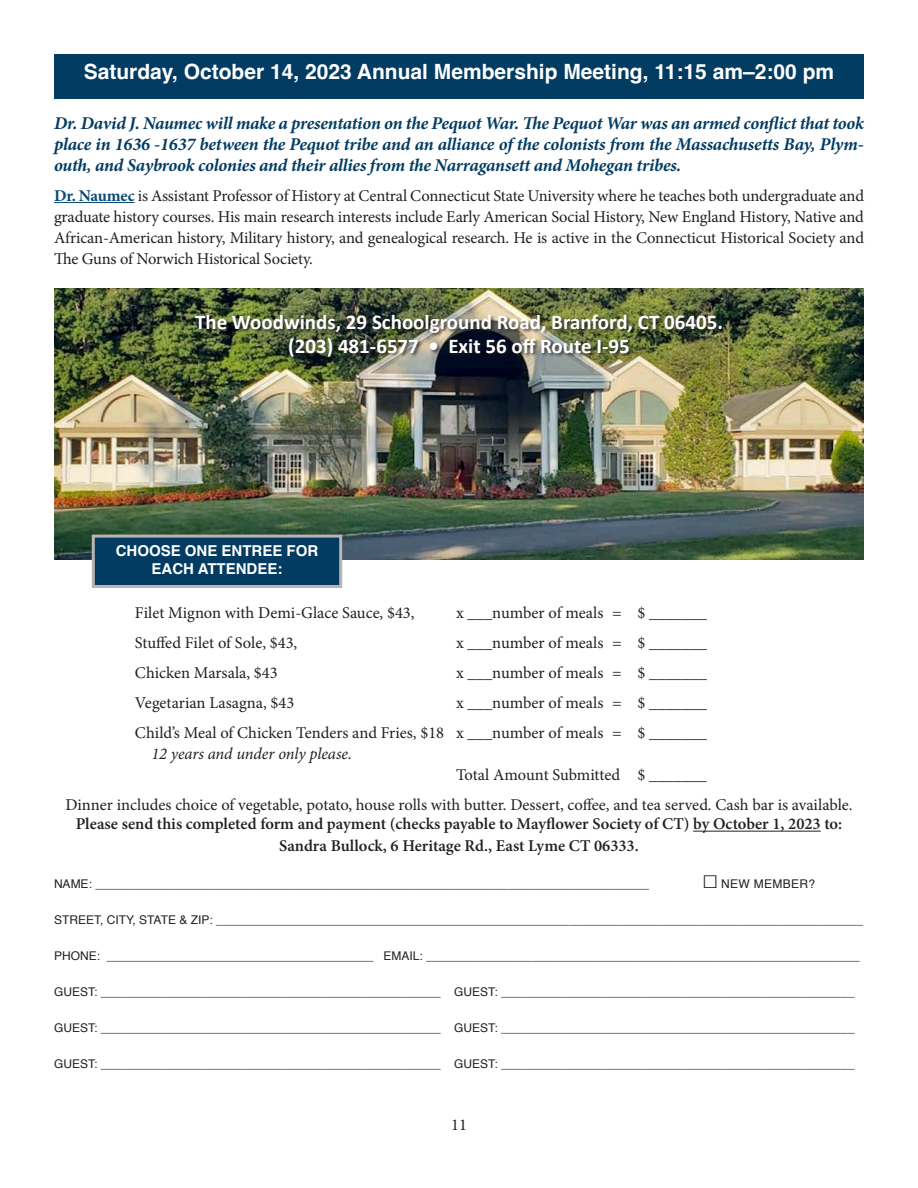
<style>
.page{position:relative;width:918px;height:1188px;background:#fff}
.page>*{position:absolute;margin:0;border:0;box-sizing:border-box;transform-origin:0 0}
.t1{font:700 21px "Calibri";color:#fff}
.t2{font:700 21px "Helvetica";color:#fff}
.t3{font:italic 700 18px/21px "Minion Pro";letter-spacing:-.015em;color:#023c63;text-align:justify}
.t4{font:16.5px/21px "Minion Pro";letter-spacing:-.005em;color:#231f20;text-align:justify}
.t5{font:600 16.5px "Minion Pro";color:#231f20}
.t6{font:italic 16.5px "Minion Pro";letter-spacing:-.005em;color:#231f20}
.t7{font:700 15px "Helvetica";color:#fff}
.t8{font:12px "Helvetica";color:#231f20}
.t9{font:12px "Helvetica";letter-spacing:.03em;color:#231f20}
.s1{font-weight:700;color:#064a76}
.s2{font-family:"Calibri";font-size:27px}
</style>
<div class="page">
<img style="left:54px;top:289px;width:810px;height:271px">
<div style="left:194px;top:315px;width:532px;height:47px;background:#231f20;opacity:.75"></div>
<div style="left:93px;top:536px;width:248px;height:50px;background:#023c63"></div>
<div style="left:92px;top:535px;width:250px;height:53px;border:3px solid #bab5b4"></div>
<hr style="left:693px;top:831px;width:128px;height:1px;background:#231f20">
<hr style="left:54px;top:202px;width:81px;height:1px;background:#064a76">
<div style="left:54px;top:54px;width:810px;height:45px;background:#023c63"></div>
<p class="t2" style="left:84px;top:59px;width:752px">Saturday, October 14, 2023 Annual Membership Meeting, 11:15 am–2:00 pm</p>
<p class="t3" style="left:54px;top:112px;width:812px">Dr. David J. Naumec will make a presentation on the Pequot War. The Pequot War was an armed conflict that took place in 1636 -1637 between the Pequot tribe and an alliance of the colonists from the Massachusetts Bay, Plym&shy;outh, and Saybrook colonies and their allies from the Narragansett and Mohegan tribes.</p>
<p class="t4" style="left:54px;top:185px;width:812px"><span class="s1">Dr. Naumec</span> is Assistant Professor of History at Central Connecticut State University where he teaches both undergraduate and graduate history courses. His main research interests include Early American Social History, New England History, Native and African-American history, Military history, and genealogical research. He is active in the Connecticut Historical Society and The Guns of Norwich Historical Society.</p>
<p class="t1" style="left:195px;top:309px;width:529px">The Woodwinds, 29 Schoolground Road, Branford, CT 06405.</p>
<p class="t1" style="left:288px;top:333px;width:343px">(203) 481-6577 • Exit 56 off Route I-95</p>
<p class="t7" style="left:116px;top:542px;width:204px">CHOOSE ONE ENTREE FOR</p>
<p class="t7" style="left:152px;top:560px;width:132px">EACH ATTENDEE:</p>
<p class="t4" style="left:135px;top:602px;width:281px">Filet Mignon with Demi-Glace Sauce, $43,</p>
<p class="t4" style="left:456px;top:602px;width:252px">x ___number of meals = $ _______</p>
<p class="t4" style="left:135px;top:632px;width:164px">Stuffed Filet of Sole, $43,</p>
<p class="t4" style="left:456px;top:632px;width:252px">x ___number of meals = $ _______</p>
<p class="t4" style="left:135px;top:662px;width:144px">Chicken Marsala, $43</p>
<p class="t4" style="left:456px;top:662px;width:252px">x ___number of meals = $ _______</p>
<p class="t4" style="left:135px;top:692px;width:161px">Vegetarian Lasagna, $43</p>
<p class="t4" style="left:456px;top:692px;width:252px">x ___number of meals = $ _______</p>
<p class="t4" style="left:135px;top:722px;width:573px">Child’s Meal of Chicken Tenders and Fries, $18 x ___number of meals = $ _______</p>
<p class="t6" style="left:151px;top:742px;width:202px">12 years and under only please.</p>
<p class="t4" style="left:456px;top:764px;width:252px">Total Amount Submitted $ _______</p>
<p class="t4" style="left:65px;top:794px;width:789px">Dinner includes choice of vegetable, potato, house rolls with butter. Dessert, coffee, and tea served. Cash bar is available.</p>
<p class="t5" style="left:76px;top:813px;width:768px">Please send this completed form and payment (checks payable to Mayflower Society of CT) by October 1, 2023 to:</p>
<p class="t5" style="left:279px;top:834px;width:361px">Sandra Bullock, 6 Heritage Rd., East Lyme CT 06333.</p>
<p class="t8" style="left:54px;top:875px;width:597px">NAME: ___________________________________________________________________________________</p>
<p class="t9" style="left:702px;top:875px;width:115px"><span class="s2">□</span> NEW MEMBER?</p>
<p class="t8" style="left:54px;top:911px;width:811px">STREET, CITY, STATE &amp; ZIP: _________________________________________________________________________________________________</p>
<p class="t8" style="left:54px;top:947px;width:807px">PHONE: ________________________________________ EMAIL: _________________________________________________________________</p>
<p class="t8" style="left:54px;top:983px;width:802px">GUEST: ___________________________________________________ GUEST: _____________________________________________________</p>
<p class="t8" style="left:54px;top:1019px;width:802px">GUEST: ___________________________________________________ GUEST: _____________________________________________________</p>
<p class="t8" style="left:54px;top:1055px;width:802px">GUEST: ___________________________________________________ GUEST: _____________________________________________________</p>
<p class="t4" style="left:451px;top:1114px;width:17px">11</p>
</div>
